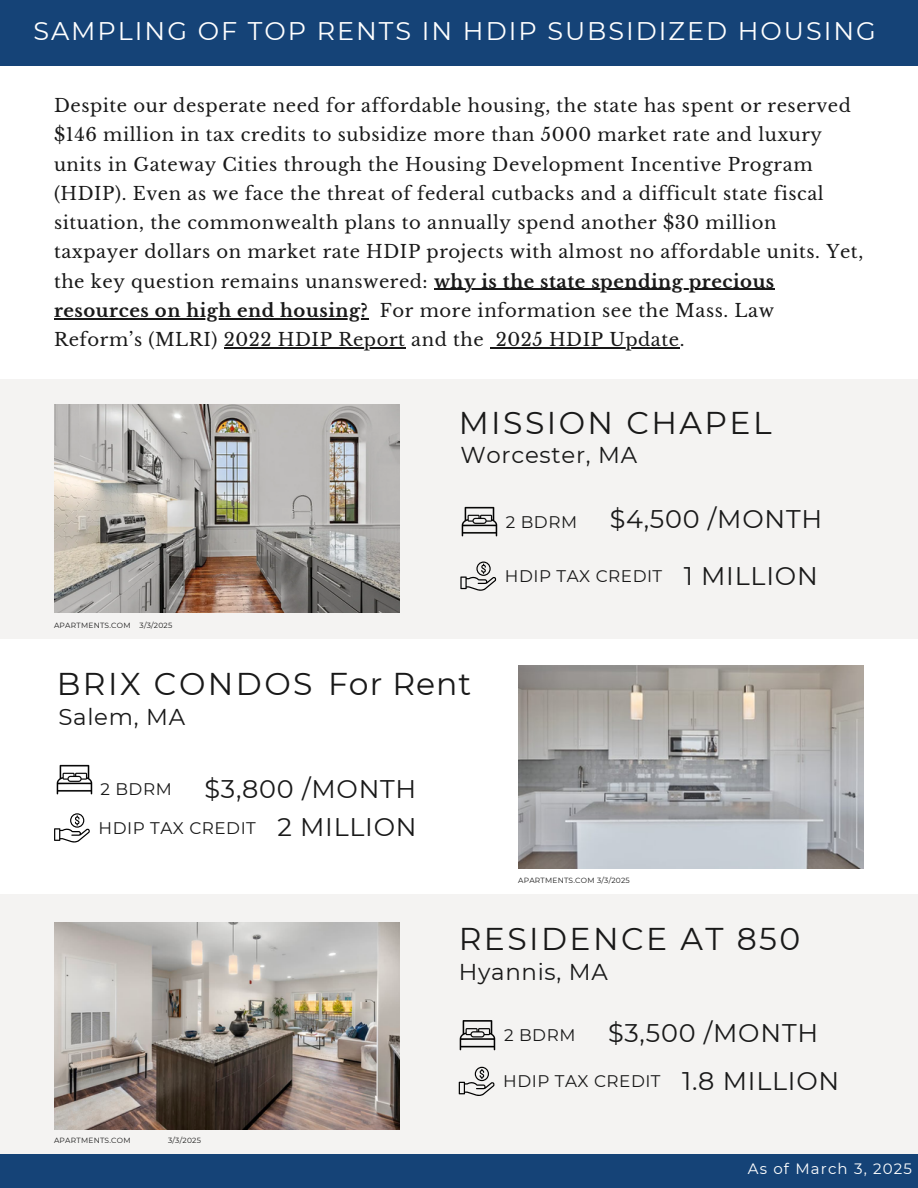
<style>
.page{position:relative;width:918px;height:1188px;background:#fff}
.page>*{position:absolute;margin:0;border:0;box-sizing:border-box;transform-origin:0 0}
.t1{font:31.5px "Montserrat";letter-spacing:.08em;color:#191919}
.t2{font:25.5px "Montserrat";letter-spacing:.03em;color:#191919}
.t3{font:25.5px "Montserrat";letter-spacing:.08em;color:#fff}
.t4{font:22.95px "Montserrat";letter-spacing:.03em;color:#191919}
.t5{font:18px/29.2px "Libre Baskerville";letter-spacing:.03em;color:#191919}
.t6{font:16.8px "Montserrat";letter-spacing:.03em;color:#191919}
.t7{font:15px "Montserrat";letter-spacing:.08em;color:#fff}
.t8{font:7.5px "Montserrat";letter-spacing:.03em;color:#191919}
.s1{font-weight:700}
</style>
<div class="page">
<div style="left:0;top:379px;width:918px;height:259px;background:#f4f3f2"></div>
<div style="left:0;top:0;width:918px;height:65px;background:#154377"></div>
<div style="left:0;top:1154px;width:918px;height:34px;background:#154377"></div>
<div style="left:0;top:895px;width:918px;height:259px;background:#f4f3f2"></div>
<img style="left:54px;top:922px;width:345px;height:207px">
<img style="left:459px;top:1020px;width:37px;height:31px">
<svg style="left:459px;top:1067px;width:36px;height:29px"></svg>
<img style="left:56px;top:764px;width:37px;height:31px">
<img style="left:518px;top:665px;width:345px;height:204px">
<svg style="left:54px;top:813px;width:36px;height:30px"></svg>
<img style="left:54px;top:405px;width:345px;height:208px">
<img style="left:461px;top:506px;width:37px;height:31px">
<svg style="left:460px;top:562px;width:36px;height:29px"></svg>
<hr style="left:434px;top:289px;width:341px;height:1px;background:#191919">
<hr style="left:54px;top:318px;width:314px;height:1px;background:#191919">
<hr style="left:224px;top:347px;width:182px;height:1px;background:#191919">
<hr style="left:496px;top:347px;width:184px;height:1px;background:#191919">
<h6 class="t3" style="left:33px;top:16px;width:844px">SAMPLING OF TOP RENTS IN HDIP SUBSIDIZED HOUSING</h6>
<p class="t5" style="left:54px;top:91px;width:811px">Despite our desperate need for affordable housing, the state has spent or reserved $146 million in tax credits to subsidize more than 5000 market rate and luxury units in Gateway Cities through the Housing Development Incentive Program (HDIP). Even as we face the threat of federal cutbacks and a difficult state fiscal situation, the commonwealth plans to annually spend another $30 million taxpayer dollars on market rate HDIP projects with almost no affordable units. Yet, the key question remains unanswered: <span class="s1">why is the state spending precious</span></p>
<h1 class="t5" style="left:54px;top:296px;width:722px"><span class="s1">resources on high end housing?</span> For more information see the Mass. Law<br>Reform’s (MLRI) 2022 HDIP Report and the</h1>
<p class="t5" style="left:496px;top:325px;width:190px">2025 HDIP Update.</p>
<p class="t1" style="left:459px;top:403px;width:314px">MISSION CHAPEL</p>
<h5 class="t4" style="left:460px;top:441px;width:178px">Worcester, MA</h5>
<h3 class="t6" style="left:506px;top:511px;width:73px">2 BDRM</h3>
<h5 class="t2" style="left:610px;top:503px;width:214px">$4,500 /MONTH</h5>
<p class="t8" style="left:54px;top:621px;width:120px">APARTMENTS.COM 3/3/2025</p>
<p class="t1" style="left:57px;top:665px;width:257px">BRIX CONDOS</p>
<h5 class="t4" style="left:58px;top:703px;width:128px">Salem, MA</h5>
<h5 class="t1" style="left:328px;top:664px;width:145px">For Rent</h5>
<h1 class="t6" style="left:101px;top:779px;width:73px">2 BDRM</h1>
<h2 class="t2" style="left:204px;top:773px;width:213px">$3,800 /MONTH</h2>
<p class="t6" style="left:99px;top:817px;width:159px">HDIP TAX CREDIT</p>
<h3 class="t2" style="left:277px;top:812px;width:141px">2 MILLION</h3>
<p class="t6" style="left:505px;top:566px;width:159px">HDIP TAX CREDIT</p>
<h3 class="t2" style="left:684px;top:560px;width:136px">1 MILLION</h3>
<h4 class="t8" style="left:518px;top:876px;width:113px">APARTMENTS.COM 3/3/2025</h4>
<h4 class="t1" style="left:459px;top:919px;width:343px">RESIDENCE AT 850</h4>
<h1 class="t4" style="left:459px;top:958px;width:151px">Hyannis, MA</h1>
<p class="t6" style="left:504px;top:1025px;width:73px">2 BDRM</p>
<h5 class="t2" style="left:608px;top:1018px;width:212px">$3,500 /MONTH</h5>
<h3 class="t8" style="left:54px;top:1136px;width:78px">APARTMENTS.COM</h3>
<h3 class="t8" style="left:168px;top:1136px;width:34px">3/3/2025</h3>
<p class="t6" style="left:503px;top:1071px;width:159px">HDIP TAX CREDIT</p>
<p class="t2" style="left:682px;top:1065px;width:159px">1.8 MILLION</p>
<h3 class="t7" style="left:748px;top:1159px;width:166px">As of March 3, 2025</h3>
</div>
